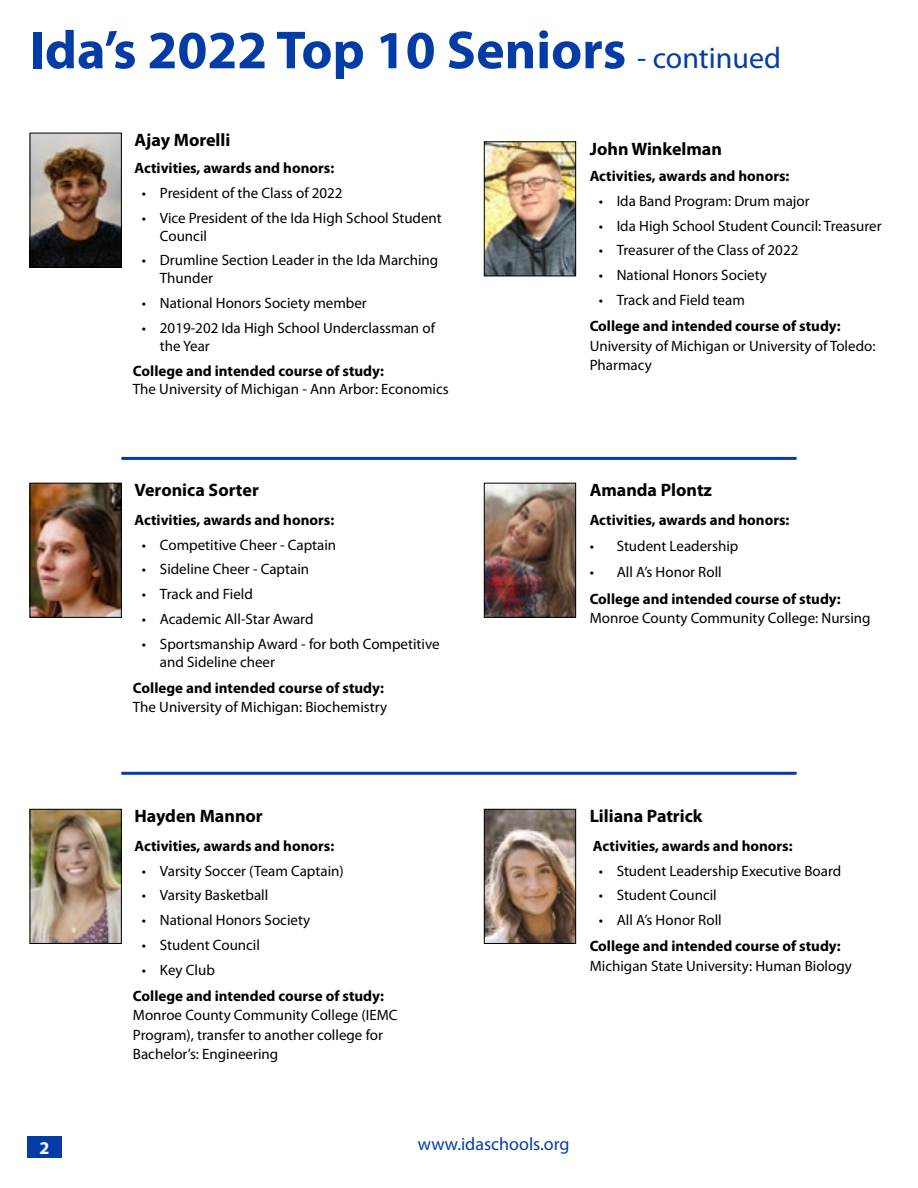
<style>
.page{position:relative;width:918px;height:1188px;background:#fff}
.page>*{position:absolute;margin:0;border:0;box-sizing:border-box;transform-origin:0 0}
.t1{font:700 54px "Myriad Pro";color:#033ca7}
.t2{font:700 18px "Myriad Pro";color:#000}
.t3{font:18px "Myriad Pro";color:#033ca7}
.t4{font:700 18px "Myriad Pro";color:#fff}
.t5{font:15px/18px "Myriad Pro";color:#000}
.t6{font:700 15px "Myriad Pro";color:#000}
.s1{font-weight:400;font-size:30px}
</style>
<div class="page">
<div style="left:27px;top:1137px;width:35px;height:21px;background:#033ca7"></div>
<hr style="left:121px;top:772px;width:676px;height:3px;background:#033ca7">
<hr style="left:121px;top:457px;width:676px;height:3px;background:#033ca7">
<img style="left:32px;top:135px;width:88px;height:131px">
<div style="left:30px;top:133px;width:92px;height:135px;border:1px solid #000"></div>
<img style="left:32px;top:485px;width:88px;height:131px">
<div style="left:30px;top:483px;width:92px;height:135px;border:1px solid #000"></div>
<img style="left:486px;top:485px;width:88px;height:131px">
<div style="left:484px;top:483px;width:92px;height:135px;border:1px solid #000"></div>
<img style="left:32px;top:811px;width:88px;height:131px">
<div style="left:30px;top:809px;width:92px;height:135px;border:1px solid #000"></div>
<img style="left:486px;top:811px;width:88px;height:131px">
<div style="left:484px;top:809px;width:92px;height:135px;border:1px solid #000"></div>
<img style="left:486px;top:143px;width:88px;height:131px">
<div style="left:484px;top:141px;width:92px;height:135px;border:1px solid #000"></div>
<h1 class="t1" style="left:30px;top:15px;width:753px">Ida’s 2022 Top 10 Seniors <span class="s1">- continued</span></h1>
<p class="t2" style="left:134px;top:128px;width:97px">Ajay Morelli</p>
<p class="t6" style="left:134px;top:158px;width:201px">Activities, awards and honors:</p>
<p class="t5" style="left:142px;top:184px;width:202px">• President of the Class of 2022</p>
<p class="t5" style="left:160px;top:208px;width:283px;text-indent:-18px">• Vice President of the Ida High School Student<br>Council</p>
<p class="t5" style="left:160px;top:251px;width:280px;text-indent:-18px">• Drumline Section Leader in the Ida Marching<br>Thunder</p>
<p class="t5" style="left:142px;top:294px;width:226px">• National Honors Society member</p>
<p class="t5" style="left:160px;top:319px;width:277px;text-indent:-18px">• 2019-202 Ida High School Underclassman of the Year</p>
<p class="t6" style="left:133px;top:361px;width:253px">College and intended course of study:</p>
<p class="t5" style="left:133px;top:379px;width:317px">The University of Michigan - Ann Arbor: Economics</p>
<p class="t2" style="left:134px;top:478px;width:126px">Veronica Sorter</p>
<p class="t6" style="left:134px;top:510px;width:201px">Activities, awards and honors:</p>
<p class="t5" style="left:142px;top:535px;width:196px">• Competitive Cheer - Captain</p>
<p class="t5" style="left:142px;top:560px;width:169px">• Sideline Cheer - Captain</p>
<p class="t5" style="left:142px;top:585px;width:112px">• Track and Field</p>
<p class="t5" style="left:142px;top:610px;width:173px">• Academic All-Star Award</p>
<p class="t5" style="left:160px;top:634px;width:281px;text-indent:-18px">• Sportsmanship Award - for both Competitive and Sideline cheer</p>
<p class="t6" style="left:133px;top:678px;width:253px">College and intended course of study:</p>
<p class="t5" style="left:133px;top:698px;width:256px">The University of Michigan: Biochemistry</p>
<p class="t2" style="left:590px;top:137px;width:134px">John Winkelman</p>
<p class="t6" style="left:590px;top:166px;width:201px">Activities, awards and honors:</p>
<p class="t5" style="left:599px;top:192px;width:213px">• Ida Band Program: Drum major</p>
<p class="t5" style="left:599px;top:216px;width:284px">• Ida High School Student Council: Treasurer</p>
<p class="t5" style="left:599px;top:241px;width:201px">• Treasurer of the Class of 2022</p>
<p class="t5" style="left:599px;top:266px;width:170px">• National Honors Society</p>
<p class="t5" style="left:599px;top:291px;width:148px">• Track and Field team</p>
<p class="t6" style="left:590px;top:316px;width:253px">College and intended course of study:</p>
<p class="t5" style="left:590px;top:336px;width:287px;line-height:19.5px">University of Michigan or University of Toledo:<br>Pharmacy</p>
<p class="t2" style="left:590px;top:478px;width:124px">Amanda Plontz</p>
<p class="t6" style="left:590px;top:510px;width:201px">Activities, awards and honors:</p>
<p class="t5" style="left:590px;top:537px;width:150px">• Student Leadership</p>
<p class="t5" style="left:590px;top:563px;width:134px">• All A’s Honor Roll</p>
<p class="t6" style="left:590px;top:589px;width:253px">College and intended course of study:</p>
<p class="t5" style="left:590px;top:609px;width:283px">Monroe County Community College: Nursing</p>
<p class="t2" style="left:134px;top:805px;width:130px">Hayden Mannor</p>
<p class="t6" style="left:134px;top:836px;width:201px">Activities, awards and honors:</p>
<p class="t5" style="left:142px;top:861px;width:203px">• Varsity Soccer (Team Captain)</p>
<p class="t5" style="left:142px;top:886px;width:128px">• Varsity Basketball</p>
<p class="t5" style="left:142px;top:911px;width:170px">• National Honors Society</p>
<p class="t5" style="left:142px;top:936px;width:120px">• Student Council</p>
<p class="t5" style="left:142px;top:960px;width:74px">• Key Club</p>
<p class="t6" style="left:133px;top:986px;width:253px">College and intended course of study:</p>
<p class="t5" style="left:133px;top:1005px;width:266px;line-height:19.5px">Monroe County Community College (IEMC<br>Program), transfer to another college for<br>Bachelor’s: Engineering</p>
<p class="t2" style="left:590px;top:805px;width:114px">Liliana Patrick</p>
<p class="t6" style="left:593px;top:836px;width:201px">Activities, awards and honors:</p>
<p class="t5" style="left:599px;top:861px;width:244px">• Student Leadership Executive Board</p>
<p class="t5" style="left:599px;top:886px;width:120px">• Student Council</p>
<p class="t5" style="left:599px;top:911px;width:125px">• All A’s Honor Roll</p>
<p class="t6" style="left:590px;top:937px;width:253px">College and intended course of study:</p>
<p class="t5" style="left:590px;top:957px;width:264px">Michigan State University: Human Biology</p>
<p class="t4" style="left:39px;top:1136px;width:11px">2</p>
<p class="t3" style="left:418px;top:1133px;width:153px">www.idaschools.org</p>
</div>
